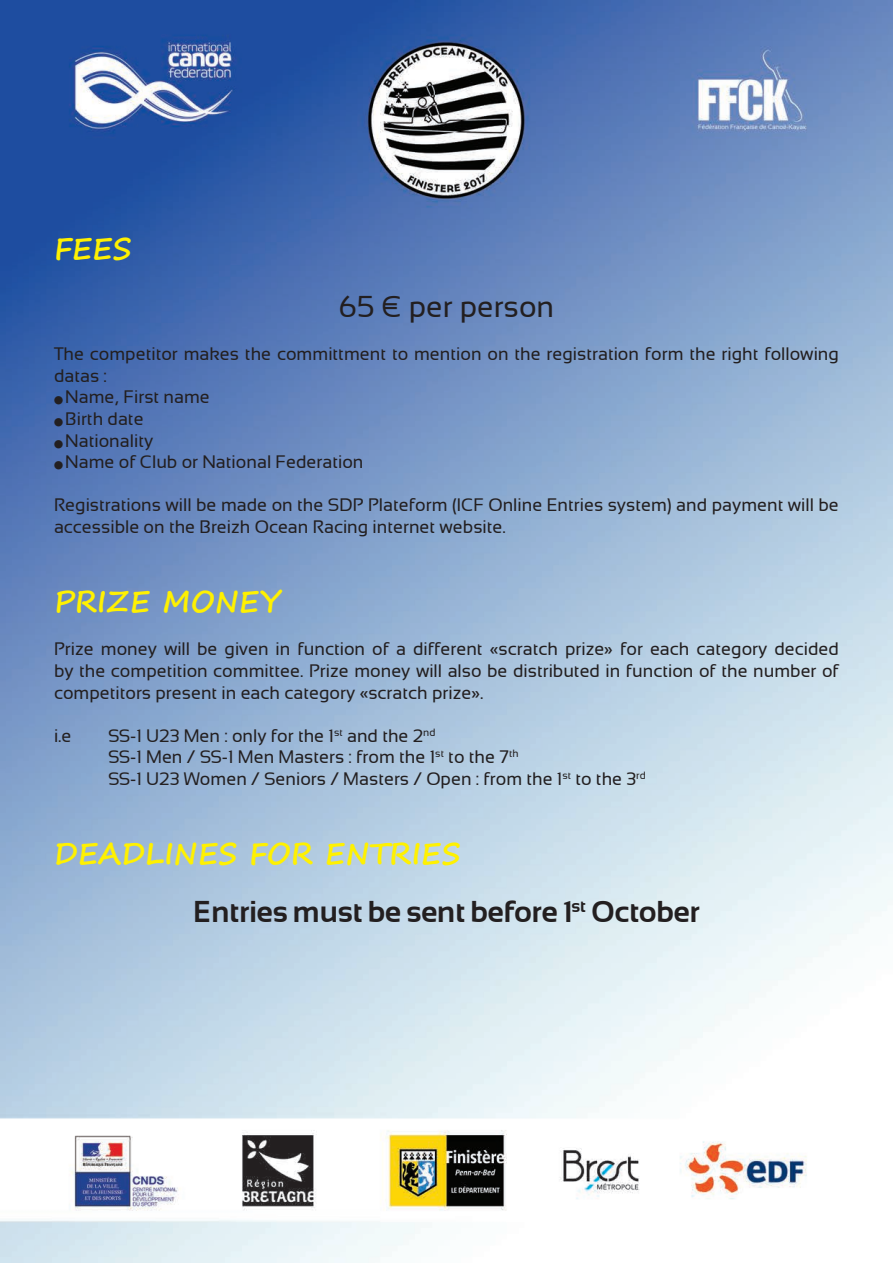
<style>
.page{position:relative;width:893px;height:1263px;background:#fff}
.page>*{position:absolute;margin:0;border:0;box-sizing:border-box;transform-origin:0 0}
.t1{font:700 30px "Segoe Print";color:#fff101}
.t2{font:700 30px "Sansation";color:#231f20}
.t3{font:30px "Sansation";color:#231f20}
.t4{font:18px/21.6px "Sansation";color:#231f20}
</style>
<div class="page">
<img style="left:0;top:0;width:893px;height:1263px">
<h1 class="t1" style="left:54px;top:221px;width:79px">FEES</h1>
<h1 class="t3" style="left:339px;top:290px;width:217px">65 € per person</h1>
<p class="t4" style="left:54px;top:343px;width:786px">The competitor makes the committment to mention on the registration form the right following datas :</p>
<p class="t4" style="left:54px;top:386px;width:157px">● Name, First name</p>
<p class="t4" style="left:54px;top:408px;width:91px">● Birth date</p>
<p class="t4" style="left:54px;top:430px;width:101px">● Nationality</p>
<p class="t4" style="left:54px;top:451px;width:311px">● Name of Club or National Federation</p>
<p class="t4" style="left:54px;top:494px;width:786px">Registrations will be made on the SDP Plateform (ICF Online Entries system) and payment will be accessible on the Breizh Ocean Racing internet website.</p>
<h1 class="t1" style="left:54px;top:574px;width:228px">PRIZE MONEY</h1>
<p class="t4" style="left:54px;top:638px;width:786px;text-align:justify">Prize money will be given in function of a different «scratch prize» for each category decided by the competition committee. Prize money will also be distributed in function of the number of competitors present in each category «scratch prize».</p>
<p class="t4" style="left:54px;top:725px;width:19px">i.e</p>
<p class="t4" style="left:108px;top:725px;width:539px">SS-1 U23 Men : only for the 1<sup>st</sup> and the 2<sup>nd<br></sup>SS-1 Men / SS-1 Men Masters : from the 1<sup>st</sup> to the 7<sup>th<br></sup>SS-1 U23 Women / Seniors / Masters / Open : from the 1<sup>st</sup> to the 3<sup>rd</sup></p>
<h1 class="t1" style="left:54px;top:826px;width:408px">DEADLINES FOR ENTRIES</h1>
<h1 class="t2" style="left:193px;top:894px;width:508px">Entries must be sent before 1<sup>st</sup> October</h1>
</div>
